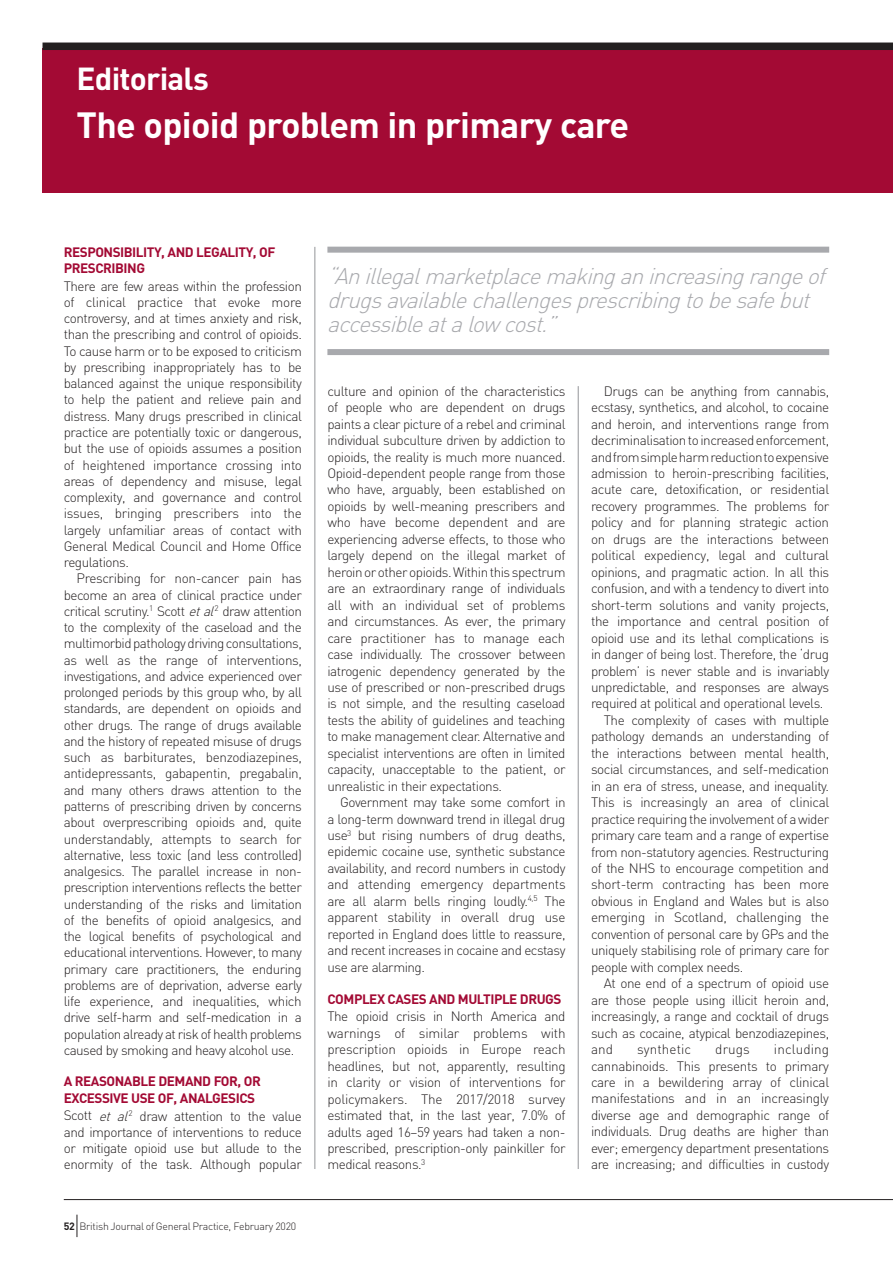
<style>
.page{position:relative;width:893px;height:1263px;background:#fff}
.page>*{position:absolute;margin:0;border:0;box-sizing:border-box;transform-origin:0 0}
.t1{font:700 36px "DIN";letter-spacing:-.02em;color:#fff}
.t2{font:700 31.5px "DIN";letter-spacing:-.025em;color:#fff}
.t3{font:italic 300 22.5px/24px "DIN";color:#a8a9ad}
.t4{font:300 13.5px/16.5px "DIN";letter-spacing:-.035em;color:#231f20;text-align:justify}
.t5{font:700 13.5px/17.1px "DIN";letter-spacing:-.035em;color:#a30a34}
.t6{font:300 13.5px "DIN";letter-spacing:.005em;color:#231f20}
.t7{font:300 10.5px "DIN";letter-spacing:-.025em;color:#231f20}
.s1{font-style:italic}
.s2{font-weight:300;color:#231f20}
.s3{font-weight:300;font-style:italic;color:#231f20}
.s4{font-weight:700}
</style>
<div class="page">
<div style="left:43px;top:49px;width:850px;height:144px;background:#a30a34"></div>
<div style="left:43px;top:43px;width:850px;height:7px;background:#231f20"></div>
<hr style="left:315px;top:247px;width:1px;height:922px;background:#939598">
<hr style="left:578px;top:386px;width:1px;height:783px;background:#939598">
<div style="left:327px;top:349px;width:502px;height:6px;background:#a8a9ad"></div>
<div style="left:327px;top:247px;width:502px;height:6px;background:#a8a9ad"></div>
<hr style="left:64px;top:1199px;width:829px;height:1px;background:#231f20">
<svg style="left:77px;top:1215px;width:1px;height:22px"></svg>
<h2 class="t2" style="left:77px;top:58px;width:134px">Editorials</h2>
<h1 class="t1" style="left:77px;top:101px;width:554px">The opioid problem in primary care</h1>
<p class="t5" style="left:64px;top:243px;width:213px;line-height:16.5px">RESPONSIBILITY, AND LEGALITY, OF<br>PRESCRIBING</p>
<p class="t4" style="left:64px;top:278px;width:240px">There are few areas within the profession of clinical practice that evoke more controversy, and at times anxiety and risk, than the prescribing and control of opioids.<br>To cause harm or to be exposed to criticism by prescribing inappropriately has to be balanced against the unique responsibility to help the patient and relieve pain and distress. Many drugs prescribed in clinical practice are potentially toxic or dangerous, but the use of opioids assumes a position of heightened importance crossing into areas of dependency and misuse, legal complexity, and governance and control issues, bringing prescribers into the largely unfamiliar areas of contact with General Medical Council and Home Office regulations.</p>
<p class="t4" style="left:64px;top:570px;width:240px;text-indent:13px">Prescribing for non-cancer pain has become an area of clinical practice under critical scrutiny.<sup>1</sup> Scott <span class="s1">etal</span><sup>2</sup> draw attention to the complexity of the caseload and the multimorbid pathology driving consultations, as well as the range of interventions, investigations, and advice experienced over prolonged periods by this group who, by all standards, are dependent on opioids and other drugs. The range of drugs available and the history of repeated misuse of drugs such as barbiturates, benzodiazepines, antidepressants, gabapentin, pregabalin, and many others draws attention to the patterns of prescribing driven by concerns about overprescribing opioids and, quite understandably, attempts to search for alternative, less toxic (and less controlled) analgesics. The parallel increase in non&shy;prescription interventions reflects the better understanding of the risks and limitation of the benefits of opioid analgesics, and the logical benefits of psychological and educational interventions. However, to many primary care practitioners, the enduring problems are of deprivation, adverse early life experience, and inequalities, which drive self-harm and self-medication in a population already at risk of health problems caused by smoking and heavy alcohol use.</p>
<p class="t5" style="left:64px;top:1072px;width:240px">A REASONABLE DEMAND FOR, OR<br>EXCESSIVE USE OF, ANALGESICS<br><span class="s2">Scott</span> <span class="s3">et al</span><sup>2</sup> <span class="s2">draw attention to the value</span></p>
<p class="t4" style="left:64px;top:1124px;width:240px">and importance of interventions to reduce or mitigate opioid use but allude to the enormity of the task. Although popular</p>
<p class="t7" style="left:64px;top:1219px;width:234px"><span class="s4">52</span> British Journal of General Practice, February 2020</p>
<h3 class="t3" style="left:327px;top:264px;width:506px">“Anillegalmarketplacemakinganincreasingrangeof drugsavailablechallengesprescribingtobesafebut accessibleatalow cost.”</h3>
<p class="t4" style="left:327px;top:382px;width:240px">culture and opinion of the characteristics of people who are dependent on drugs paints a clear picture of a rebel and criminal individual subculture driven by addiction to opioids, the reality is much more nuanced.<br>Opioid-dependent people range from those who have, arguably, been established on opioids by well-meaning prescribers and who have become dependent and are experiencing adverse effects, to those who largely depend on the illegal market of heroin or other opioids. Within this spectrum are an extraordinary range of individuals all with an individual set of problems and circumstances. As ever, the primary care practitioner has to manage each case individually. The crossover between iatrogenic dependency generated by the use of prescribed or non-prescribed drugs is not simple, and the resulting caseload tests the ability of guidelines and teaching to make management clear. Alternative and specialist interventions are often in limited capacity, unacceptable to the patient, or unrealistic in their expectations.</p>
<p class="t4" style="left:327px;top:794px;width:240px;text-indent:13px">Government may take some comfort in a long-term downward trend in illegal drug use<sup>3</sup> but rising numbers of drug deaths, epidemic cocaine use, synthetic substance availability, and record numbers in custody and attending emergency departments are all alarm bells ringing loudly.<sup>4,5</sup> The apparent stability in overall drug use reported in England does little to reassure, and recent increases in cocaine and ecstasy use are alarming.</p>
<p class="t5" style="left:327px;top:989px;width:236px">COMPLEX CASES AND MULTIPLE DRUGS</p>
<p class="t4" style="left:327px;top:1008px;width:240px">The opioid crisis in North America and warnings of similar problems with prescription opioids in Europe reach headlines, but not, apparently, resulting in clarity or vision of interventions for policymakers. The 2017/2018 survey estimated that, in the last year, 7.0% of adults aged 16–59 years had taken a non&shy;prescribed, prescription-only painkiller for medical reasons.<sup>3</sup></p>
<p class="t4" style="left:604px;top:382px;width:227px">Drugs can be anything from cannabis,</p>
<p class="t4" style="left:591px;top:399px;width:240px">ecstasy, synthetics, and alcohol, to cocaine</p>
<p class="t4" style="left:591px;top:415px;width:240px">and heroin, and interventions range from</p>
<p class="t4" style="left:591px;top:432px;width:240px">decriminalisation to increased enforcement,</p>
<p class="t4" style="left:591px;top:448px;width:240px">and from simple harm reduction to expensive</p>
<p class="t4" style="left:591px;top:465px;width:240px">admission to heroin-prescribing facilities,</p>
<p class="t4" style="left:591px;top:481px;width:240px">acute care, detoxification, or residential</p>
<p class="t4" style="left:591px;top:498px;width:240px">recovery programmes. The problems for</p>
<p class="t4" style="left:591px;top:514px;width:240px">policy and for planning strategic action</p>
<p class="t4" style="left:591px;top:531px;width:240px">on drugs are the interactions between</p>
<p class="t4" style="left:591px;top:547px;width:240px">political expediency, legal and cultural</p>
<p class="t4" style="left:591px;top:563px;width:240px">opinions, and pragmatic action. In all this</p>
<p class="t4" style="left:591px;top:580px;width:240px">confusion, and with a tendency to divert into</p>
<p class="t4" style="left:591px;top:596px;width:240px">short-term solutions and vanity projects,</p>
<p class="t4" style="left:591px;top:613px;width:240px">the importance and central position of</p>
<p class="t4" style="left:591px;top:629px;width:240px">opioid use and its lethal complications is</p>
<p class="t4" style="left:591px;top:646px;width:240px">in danger of being lost. Therefore, the ‘drug</p>
<p class="t4" style="left:591px;top:662px;width:240px">problem’ is never stable and is invariably</p>
<p class="t4" style="left:591px;top:679px;width:240px">unpredictable, and responses are always</p>
<p class="t4" style="left:591px;top:695px;width:234px">required at political and operational levels.</p>
<p class="t4" style="left:604px;top:712px;width:227px">The complexity of cases with multiple</p>
<p class="t4" style="left:591px;top:728px;width:240px">pathology demands an understanding of</p>
<p class="t4" style="left:591px;top:744px;width:240px">the interactions between mental health,</p>
<p class="t4" style="left:591px;top:761px;width:240px">social circumstances, and self-medication</p>
<p class="t4" style="left:591px;top:777px;width:240px">in an era of stress, unease, and inequality.</p>
<p class="t4" style="left:591px;top:794px;width:240px">This is increasingly an area of clinical</p>
<p class="t4" style="left:591px;top:810px;width:240px">practice requiring the involvement of a wider</p>
<p class="t4" style="left:591px;top:827px;width:240px">primary care team and a range of expertise</p>
<p class="t4" style="left:591px;top:843px;width:240px">from non-statutory agencies. Restructuring</p>
<p class="t4" style="left:591px;top:860px;width:240px">of the NHS to encourage competition and</p>
<p class="t4" style="left:591px;top:876px;width:240px">short-term contracting has been more</p>
<p class="t4" style="left:591px;top:893px;width:240px">obvious in England and Wales but is also</p>
<p class="t4" style="left:591px;top:909px;width:240px">emerging in Scotland, challenging the</p>
<p class="t4" style="left:591px;top:925px;width:240px">convention of personal care by GPs and the</p>
<p class="t4" style="left:591px;top:942px;width:240px">uniquely stabilising role of primary care for</p>
<p class="t4" style="left:591px;top:958px;width:154px">people with complex needs.</p>
<p class="t4" style="left:604px;top:975px;width:227px">At one end of a spectrum of opioid use</p>
<p class="t4" style="left:591px;top:991px;width:240px">are those people using illicit heroin and,</p>
<p class="t4" style="left:591px;top:1008px;width:240px">increasingly, a range and cocktail of drugs</p>
<p class="t4" style="left:591px;top:1024px;width:240px">such as cocaine, atypical benzodiazepines,</p>
<p class="t4" style="left:591px;top:1041px;width:24px">and</p>
<p class="t6" style="left:637px;top:1041px;width:56px">synthetic</p>
<p class="t4" style="left:715px;top:1041px;width:36px">drugs</p>
<p class="t4" style="left:591px;top:1041px;width:240px;text-indent:183px">including cannabinoids. This presents to primary care in a bewildering array of clinical manifestations and in an increasingly diverse age and demographic range of individuals. Drug deaths are higher than ever; emergency department presentations are increasing; and difficulties in custody</p>
</div>
